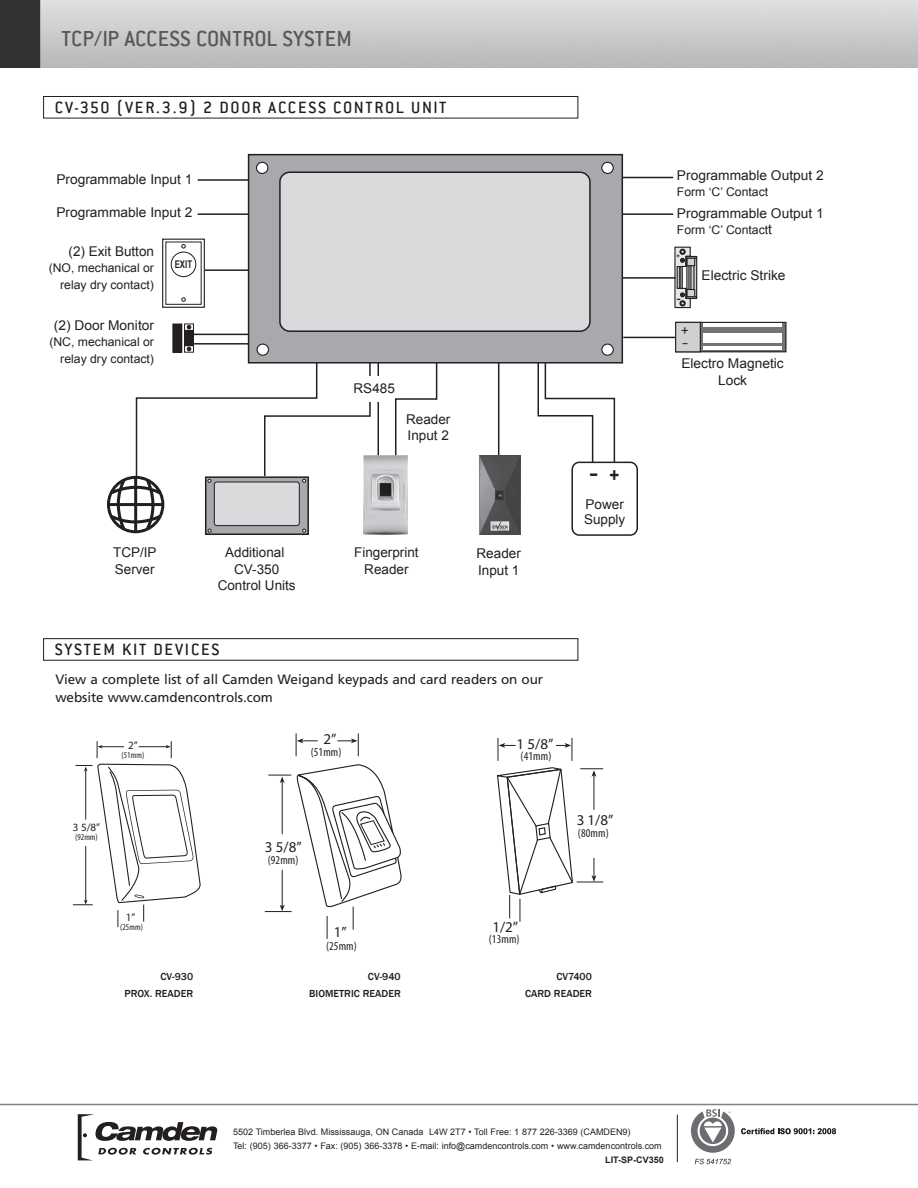
<style>
.page{position:relative;width:918px;height:1188px;background:#fff}
.page>*{position:absolute;margin:0;border:0;box-sizing:border-box;transform-origin:0 0}
.N-SS-H2__80_GRAY{font:500 24px "Conduit ITC";letter-spacing:.01em;color:#57585a}
.t1{font:700 19.8px "Century Gothic";color:#231f20;scale:1.43 1}
.N-SS-H3__inside_whit{font:500 18px "Conduit ITC";letter-spacing:.1em;color:#231f20}
.t2{font:15px "Myriad Pro";color:#231f20}
.t3{font:13.5px/16.5px "Arial";color:#231f20}
.N-SS-Body_Text{font:13.5px/18px "Frutiger";letter-spacing:-.005em;color:#231f20}
.t4{font:13.05px/11.6px "Arial";color:#231f20}
.t5{font:12px/16.5px "Arial";color:#231f20;text-align:right}
.t6{font:condensed 12px "Myriad Pro";letter-spacing:.01em;color:#231f20}
.t7{font:11.1px "Myriad Pro";color:#231f20}
.t8{font:700 10.65px "Arial Narrow";color:#231f20;scale:.9 1}
.N-SS-Image_Descripti{font:500 10.5px "Franklin Gothic";color:#231f20}
.t9{font:700 10.35px "Arial";color:#231f20;scale:1.17 1}
.t10{font:9px/13.5px "Arial";color:#231f20}
.N-SS-part_number_pag{font:700 9px "Arial";color:#231f20}
.t11{font:condensed 8.85px "Myriad Pro";letter-spacing:.01em;color:#231f20}
.t12{font:700 5.85px "Arial";color:#231f20}
.s1{font-size:13.5px}
</style>
<div class="page">
<svg style="left:691px;top:1109px;width:44px;height:44px"></svg>
<svg style="left:695px;top:1159px;width:36px;height:5px"></svg>
<svg style="left:741px;top:1128px;width:95px;height:6px"></svg>
<hr style="left:677px;top:1115px;width:1px;height:47px;background:#231f20">
<svg style="left:78px;top:1114px;width:140px;height:46px"></svg>
<hr style="left:0;top:1104px;width:918px;height:1px;background:#808285">
<img style="left:0;top:0;width:918px;height:67px">
<svg style="left:337px;top:733px;width:22px;height:23px"></svg>
<svg style="left:296px;top:733px;width:22px;height:23px"></svg>
<svg style="left:265px;top:764px;width:137px;height:175px"></svg>
<hr style="left:282px;top:870px;width:1px;height:38px;background:#231f20">
<svg style="left:556px;top:738px;width:17px;height:23px"></svg>
<svg style="left:498px;top:738px;width:18px;height:23px"></svg>
<svg style="left:497px;top:767px;width:106px;height:155px"></svg>
<svg style="left:73px;top:741px;width:128px;height:186px"></svg>
<svg style="left:186px;top:326px;width:6px;height:24px"></svg>
<div style="left:184px;top:324px;width:10px;height:29px;border:1px solid #231f20"></div>
<div style="left:185px;top:330px;width:9px;height:16px;background:#231f20"></div>
<div style="left:184px;top:330px;width:10px;height:16px;border:1px solid #231f20"></div>
<svg style="left:187px;top:325px;width:4px;height:4px"></svg>
<svg style="left:187px;top:347px;width:4px;height:4px"></svg>
<div style="left:173px;top:324px;width:9px;height:28px;background:#231f20"></div>
<hr style="left:194px;top:334px;width:54px;height:1px;background:#231f20">
<hr style="left:194px;top:343px;width:55px;height:2px;background:#231f20">
<svg style="left:395px;top:364px;width:43px;height:91px"></svg>
<hr style="left:378px;top:363px;width:1px;height:96px;background:#231f20">
<svg style="left:537px;top:364px;width:79px;height:98px"></svg>
<div style="left:571px;top:462px;width:67px;height:74px;border:2px solid #231f20;border-radius:7px"></div>
<svg style="left:674px;top:246px;width:24px;height:63px;background:#9a999a"></svg>
<hr style="left:617px;top:277px;width:59px;height:2px;background:#231f20">
<hr style="left:623px;top:337px;width:55px;height:1px;background:#231f20">
<svg style="left:701px;top:324px;width:84px;height:26px"></svg>
<div style="left:675px;top:322px;width:112px;height:30px;border:1px solid #231f20"></div>
<div style="left:676px;top:322px;width:24px;height:30px;background:#cfd0d2"></div>
<div style="left:675px;top:322px;width:26px;height:30px;border:1px solid #231f20"></div>
<hr style="left:703px;top:324px;width:78px;height:3px;background:#fff">
<hr style="left:703px;top:347px;width:78px;height:3px;background:#fff">
<div style="left:703px;top:333px;width:78px;height:9px;background:#fff"></div>
<hr style="left:498px;top:363px;width:1px;height:95px;background:#231f20">
<img style="left:363px;top:455px;width:45px;height:80px">
<hr style="left:198px;top:179px;width:51px;height:2px;background:#231f20">
<hr style="left:198px;top:213px;width:51px;height:2px;background:#231f20">
<hr style="left:622px;top:177px;width:51px;height:1px;background:#231f20">
<hr style="left:622px;top:213px;width:51px;height:2px;background:#231f20">
<img style="left:479px;top:456px;width:42px;height:79px">
<svg style="left:165px;top:241px;width:37px;height:1px"></svg>
<div style="left:162px;top:239px;width:43px;height:69px;border:1px solid #231f20"></div>
<svg style="left:180px;top:244px;width:68px;height:28px"></svg>
<svg style="left:181px;top:297px;width:5px;height:5px"></svg>
<div style="left:171px;top:252px;width:25px;height:25px;background:#fff;border-radius:50%"></div>
<div style="left:171px;top:252px;width:25px;height:25px;border:1px solid #231f20;border-radius:50%"></div>
<div style="left:205px;top:476px;width:104px;height:59px;border:2px solid #231f20"></div>
<svg style="left:107px;top:361px;width:264px;height:172px"></svg>
<div style="left:349px;top:376px;width:44px;height:25px;background:#fff"></div>
<div style="left:249px;top:155px;width:373px;height:208px;background:#a8a9ad"></div>
<div style="left:248px;top:154px;width:375px;height:210px;border:2px solid #231f20"></div>
<div style="left:280px;top:172px;width:310px;height:159px;background:#d9dadc;border-radius:10px"></div>
<div style="left:279px;top:171px;width:312px;height:161px;border:2px solid #231f20;border-radius:10px"></div>
<div style="left:602px;top:162px;width:11px;height:11px;background:#fff;border-radius:50%"></div>
<div style="left:601px;top:162px;width:13px;height:12px;border:1px solid #231f20;border-radius:50%"></div>
<div style="left:256px;top:162px;width:12px;height:11px;background:#fff;border-radius:50%"></div>
<div style="left:256px;top:162px;width:12px;height:12px;border:1px solid #231f20;border-radius:50%"></div>
<div style="left:257px;top:344px;width:11px;height:11px;background:#fff;border-radius:50%"></div>
<div style="left:257px;top:344px;width:12px;height:12px;border:1px solid #231f20;border-radius:50%"></div>
<div style="left:602px;top:344px;width:11px;height:11px;background:#fff;border-radius:50%"></div>
<div style="left:601px;top:344px;width:13px;height:12px;border:1px solid #231f20;border-radius:50%"></div>
<div style="left:43px;top:96px;width:535px;height:22px;border:1px solid #231f20"></div>
<div style="left:43px;top:638px;width:535px;height:23px;border:1px solid #231f20"></div>
<p class="N-SS-H2__80_GRAY" style="left:62px;top:25px;width:292px">TCP/IP ACCESS CONTROL SYSTEM</p>
<p class="N-SS-H3__inside_whit" style="left:55px;top:97px;width:393px">CV-350 (VER.3.9) 2 DOOR ACCESS CONTROL UNIT</p>
<p class="t3" style="left:56px;top:171px;width:138px">Programmable Input 1</p>
<p class="t3" style="left:56px;top:204px;width:138px">Programmable Input 2</p>
<p class="t3" style="left:69px;top:243px;width:87px">(2) Exit Button</p>
<p class="t5" style="left:49px;top:260px;width:107px">(NO, mechanical or relay dry contact)</p>
<p class="t3" style="left:54px;top:317px;width:102px">(2) Door Monitor</p>
<p class="t5" style="left:49px;top:334px;width:106px">(NC, mechanical or relay dry contact)</p>
<p class="t8" style="left:175px;top:256px;width:21px">EXIT</p>
<p class="t3" style="left:354px;top:380px;width:43px">RS485</p>
<p class="t3" style="left:406px;top:411px;width:46px">Reader<br>Input 2</p>
<p class="t3" style="left:113px;top:544px;width:45px">TCP/IP<br>Server</p>
<p class="t3" style="left:477px;top:545px;width:46px">Reader<br>Input 1</p>
<p class="t3" style="left:218px;top:544px;width:80px;text-align:center">Additional<br>CV-350<br>Control Units</p>
<p class="t3" style="left:354px;top:544px;width:66px;text-align:center">Fingerprint<br>Reader</p>
<p class="N-SS-H3__inside_whit" style="left:55px;top:639px;width:166px">SYSTEM KIT DEVICES</p>
<p class="N-SS-Body_Text" style="left:55px;top:670px;width:489px">View a complete list of all Camden Weigand keypads and card readers on our website www.camdencontrols.com</p>
<p class="t7" style="left:128px;top:739px;width:11px">2”</p>
<p class="t11" style="left:121px;top:749px;width:24px">(51mm)</p>
<p class="t7" style="left:73px;top:820px;width:29px">3 5/8”</p>
<p class="t11" style="left:75px;top:831px;width:24px">(92mm)</p>
<p class="t7" style="left:126px;top:910px;width:11px">1”</p>
<p class="t11" style="left:120px;top:922px;width:24px">(25mm)</p>
<p class="t2" style="left:323px;top:730px;width:15px">2”</p>
<p class="t6" style="left:311px;top:745px;width:32px">(51mm)</p>
<p class="t2" style="left:265px;top:838px;width:38px">3 5/8”</p>
<p class="t6" style="left:268px;top:853px;width:32px">(92mm)</p>
<p class="t2" style="left:334px;top:922px;width:15px">1”</p>
<p class="t6" style="left:326px;top:938px;width:32px">(25mm)</p>
<p class="t2" style="left:517px;top:734px;width:38px">1 5/8”</p>
<p class="t6" style="left:521px;top:749px;width:32px">(41mm)</p>
<p class="t2" style="left:492px;top:918px;width:27px">1/2”</p>
<p class="t6" style="left:489px;top:932px;width:32px">(13mm)</p>
<p class="t1" style="left:588px;top:461px;width:24px">- <sub>+</sub></p>
<p class="t3" style="left:584px;top:497px;width:43px;line-height:15px">Power<br>Supply</p>
<p class="t2" style="left:577px;top:811px;width:38px">3 1/8”</p>
<p class="t6" style="left:578px;top:825px;width:32px">(80mm)</p>
<p class="N-SS-Image_Descripti" style="left:160px;top:970px;width:34px">CV-930</p>
<p class="N-SS-Image_Descripti" style="left:368px;top:970px;width:34px">CV-940</p>
<p class="N-SS-Image_Descripti" style="left:556px;top:970px;width:37px">CV7400</p>
<p class="N-SS-Image_Descripti" style="left:124px;top:987px;width:70px">PROX. READER</p>
<p class="N-SS-Image_Descripti" style="left:309px;top:987px;width:93px">BIOMETRIC READER</p>
<p class="N-SS-Image_Descripti" style="left:525px;top:987px;width:68px">CARD READER</p>
<p class="t3" style="left:677px;top:167px;width:148px">Programmable Output 2</p>
<p class="t5" style="left:677px;top:184px;width:93px">Form ‘C’ Contact</p>
<p class="t3" style="left:677px;top:205px;width:148px">Programmable Output 1</p>
<p class="t5" style="left:677px;top:222px;width:97px">Form ‘C’ Contact<span class="s1">t</span></p>
<p class="t12" style="left:676px;top:252px;width:5px">+</p>
<p class="t9" style="left:677px;top:291px;width:5px">-</p>
<p class="t4" style="left:681px;top:325px;width:9px">+ -</p>
<p class="t3" style="left:702px;top:268px;width:86px">Electric Strike</p>
<p class="t3" style="left:681px;top:355px;width:104px;text-align:center">Electro Magnetic<br>Lock</p>
<p class="t10" style="left:233px;top:1125px;width:430px">5502 Timberlea Blvd. Mississauga, ON Canada L4W 2T7 • Toll Free: 1 877 226-3369 (CAMDEN9)<br>Tel: (905) 366-3377 • Fax: (905) 366-3378 • E-mail: info@camdencontrols.com • www.camdencontrols.com</p>
<p class="N-SS-part_number_pag" style="left:605px;top:1154px;width:60px">LIT-SP-CV350</p>
</div>
